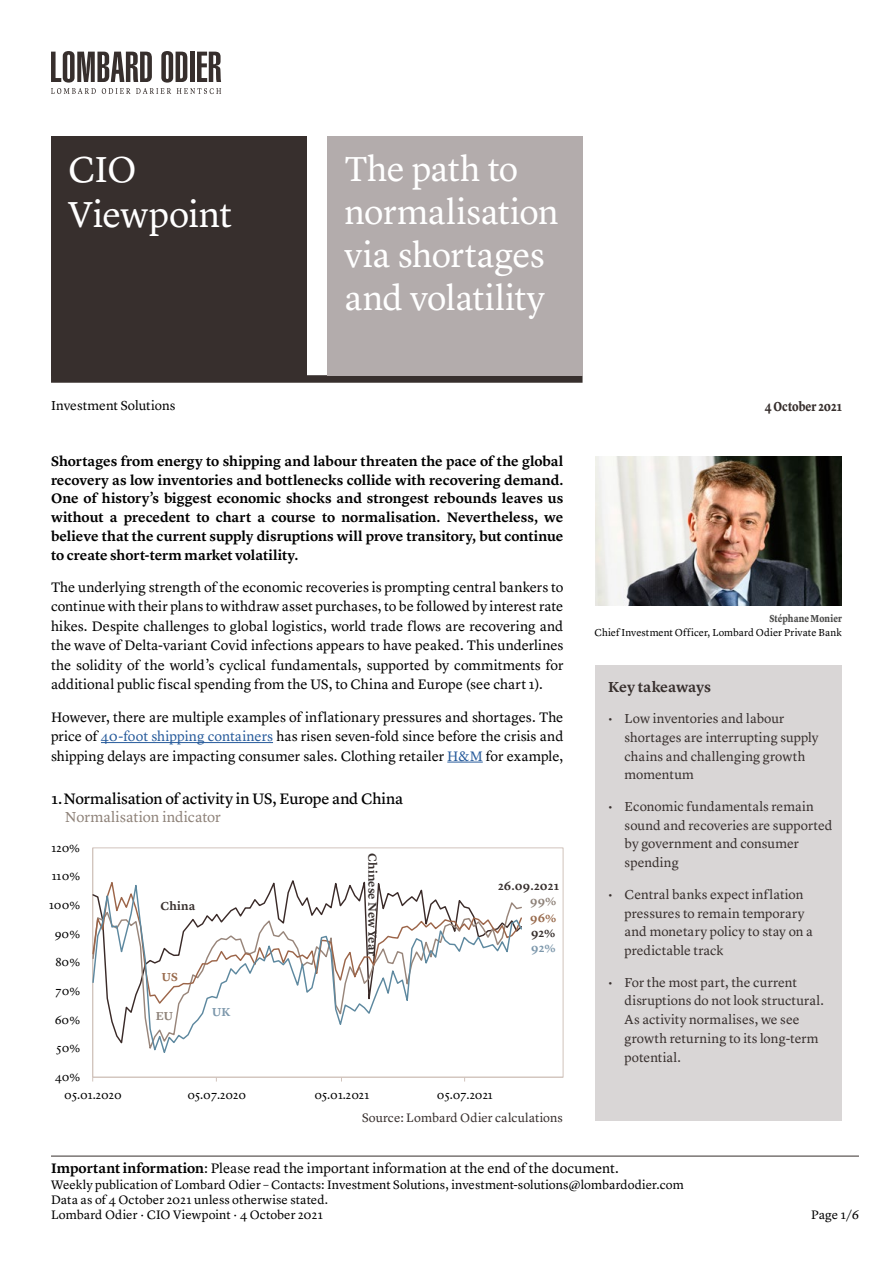
<style>
.page{position:relative;width:893px;height:1263px;background:#fff}
.page>*{position:absolute;margin:0;border:0;box-sizing:border-box;transform-origin:0 0}
.t1{font:37.5px/45px "Lyon Text";letter-spacing:-.015em;color:#fff}
.t2{font:36px/43.2px "Lyon Text";letter-spacing:-.015em;color:#fff}
.t3{font:15.75px "Lyon Text Regular No.2";letter-spacing:-.01em;color:#000}
.t4{font:15px "Lyon Text";color:#8e8279}
.t5{font:600 15px "Lyon Text";letter-spacing:-.005em;color:#372f2d}
.t6{font:14.25px/19.5px "Lyon Text";letter-spacing:.005em;color:#000;text-align:justify}
.t7{font:600 14.25px/18.8px "Lyon Text";letter-spacing:-.005em;color:#000;text-align:justify}
.t8{font:13.5px/18.8px "Lyon Text";letter-spacing:.005em;color:#372f2d}
.t9{font:13.5px "Lyon Text";color:#000}
.t10{font:700 13.5px "Lyon Text";letter-spacing:.005em;color:#372f2d;scale:.82 1}
.t11{font:12.75px/15.3px "Lyon Text";letter-spacing:.005em;color:#000}
.t12{font:12.75px "Lyon Text";letter-spacing:.005em;color:#372f2d}
.t13{font:12px "Lyon Text";color:#000}
.t14{font:600 12px "Lyon Text";letter-spacing:.01em;color:#372f2d}
.t15{font:600 12px "Lyon Text";color:#7c97ab}
.t16{font:600 12px "Lyon Text";color:#986a4c}
.t17{font:600 12px "Lyon Text";color:#8e8279}
.t18{font:10.5px "Lyon Text";letter-spacing:.005em;color:#000}
.t19{font:700 10.5px "Lyon Text";letter-spacing:.005em;color:#4a4a49;scale:.82 1}
.s1{color:#275b9b}
.s2{font-weight:600}
</style>
<div class="page">
<svg style="left:51px;top:51px;width:170px;height:43px"></svg>
<div style="left:51px;top:375px;width:532px;height:8px;background:#372f2d"></div>
<hr style="left:51px;top:1156px;width:808px;height:1px;background:#372f2d">
<div style="left:51px;top:136px;width:255px;height:239px;background:#372f2d"></div>
<div style="left:327px;top:136px;width:256px;height:240px;background:#b3acac"></div>
<img style="left:595px;top:456px;width:247px;height:150px">
<div style="left:93px;top:848px;width:470px;height:229px;border:1px solid #d1c3bc"></div>
<hr style="left:92px;top:848px;width:1px;height:229px;background:#d1c3bc">
<hr style="left:93px;top:1077px;width:470px;height:1px;background:#d1c3bc">
<svg style="left:93px;top:875px;width:429px;height:182px"></svg>
<div style="left:595px;top:665px;width:247px;height:456px;background:#d9d6d6"></div>
<hr style="left:101px;top:742px;width:172px;height:1px;background:#275b9b">
<hr style="left:447px;top:762px;width:36px;height:1px;background:#275b9b">
<h1 class="t1" style="left:68px;top:143px;width:165px">CIO<br>Viewpoint</h1>
<h2 class="t2" style="left:344px;top:144px;width:216px">The path to normalisation via shortages and volatility</h2>
<p class="t9" style="left:51px;top:395px;width:126px">Investment Solutions</p>
<p class="t10" style="left:765px;top:396px;width:96px">4 October 2021</p>
<p class="t7" style="left:51px;top:451px;width:514px">Shortages from energy to shipping and labour threaten the pace of the global recovery as low inventories and bottlenecks collide with recovering demand.<br>One of history’s biggest economic shocks and strongest rebounds leaves us without a precedent to chart a course to normalisation. Nevertheless, we believe that the current supply disruptions will prove transitory, but continue to create short-term market volatility.</p>
<p class="t6" style="left:51px;top:576px;width:514px">The underlying strength of the economic recoveries is prompting central bankers to continue with their plans to withdraw asset purchases, to be followed by interest rate hikes. Despite challenges to global logistics, world trade flows are recovering and the wave of Delta-variant Covid infections appears to have peaked. This underlines the solidity of the world’s cyclical fundamentals, supported by commitments for additional public fiscal spending from the US, to China and Europe (see chart 1).</p>
<p class="t6" style="left:51px;top:706px;width:514px">However, there are multiple examples of inflationary pressures and shortages. The price of <span class="s1">40-foot shipping containers</span> has risen seven-fold since before the crisis and shipping delays are impacting consumer sales. Clothing retailer <span class="s1">H&amp;M</span> for example,</p>
<p class="t3" style="left:51px;top:787px;width:353px">1.Normalisation of activity in US, Europe and China</p>
<p class="t4" style="left:65px;top:806px;width:157px">Normalisation indicator</p>
<p class="t13" style="left:51px;top:839px;width:30px">120%</p>
<p class="t13" style="left:52px;top:867px;width:30px">110%</p>
<p class="t13" style="left:49px;top:896px;width:33px">100%</p>
<p class="t13" style="left:55px;top:924px;width:27px">90%</p>
<p class="t13" style="left:56px;top:953px;width:26px">80%</p>
<p class="t13" style="left:56px;top:982px;width:26px">70%</p>
<p class="t13" style="left:55px;top:1010px;width:27px">60%</p>
<p class="t13" style="left:57px;top:1039px;width:25px">50%</p>
<p class="t13" style="left:55px;top:1068px;width:27px">40%</p>
<p class="t14" style="left:161px;top:897px;width:36px">China</p>
<p class="t16" style="left:162px;top:967px;width:18px">US</p>
<p class="t17" style="left:156px;top:1007px;width:19px">EU</p>
<p class="t15" style="left:212px;top:1002px;width:20px">UK</p>
<p class="t14" style="left:382px;top:853px;width:104px;rotate:90deg">Chinese New Year</p>
<p class="t14" style="left:498px;top:877px;width:63px">26.09.2021</p>
<p class="t17" style="left:530px;top:892px;width:28px">99%</p>
<p class="t16" style="left:530px;top:908px;width:28px">96%</p>
<p class="t14" style="left:531px;top:923px;width:26px">92%</p>
<p class="t15" style="left:531px;top:939px;width:26px">92%</p>
<p class="t13" style="left:64px;top:1086px;width:59px">05.01.2020</p>
<p class="t13" style="left:187px;top:1086px;width:60px">05.07.2020</p>
<p class="t13" style="left:314px;top:1086px;width:56px">05.01.2021</p>
<p class="t13" style="left:437px;top:1086px;width:57px">05.07.2021</p>
<p class="t12" style="left:362px;top:1107px;width:202px">Source: Lombard Odier calculations</p>
<p class="t19" style="left:769px;top:610px;width:90px">Stéphane Monier</p>
<p class="t18" style="left:595px;top:624px;width:249px">Chief Investment Officer, Lombard Odier Private Bank</p>
<p class="t5" style="left:608px;top:675px;width:105px">Key takeaways</p>
<p class="t8" style="left:625px;top:708px;width:196px;text-indent:-16px">• Low inventories and labour shortages are interrupting supply chains and challenging growth momentum</p>
<p class="t8" style="left:625px;top:796px;width:209px;text-indent:-16px">• Economic fundamentals remain sound and recoveries are supported by government and consumer spending</p>
<p class="t8" style="left:625px;top:884px;width:190px;text-indent:-16px">• Central banks expect inflation pressures to remain temporary and monetary policy to stay on a predictable track</p>
<p class="t8" style="left:625px;top:971px;width:201px;text-indent:-16px">• For the most part, the current disruptions do not look structural.<br>As activity normalises, we see growth returning to its long-term potential.</p>
<p class="t6" style="left:51px;top:1157px;width:569px"><span class="s2">Important information</span>: Please read the important information at the end of the document.</p>
<p class="t11" style="left:51px;top:1175px;width:634px">Weekly publication of Lombard Odier – Contacts: Investment Solutions, investment-solutions@lombardodier.com<br>Data as of 4 October 2021 unless otherwise stated.<br>Lombard Odier · CIO Viewpoint · 4 October 2021</p>
<p class="t11" style="left:811px;top:1206px;width:49px">Page 1/6</p>
</div>
